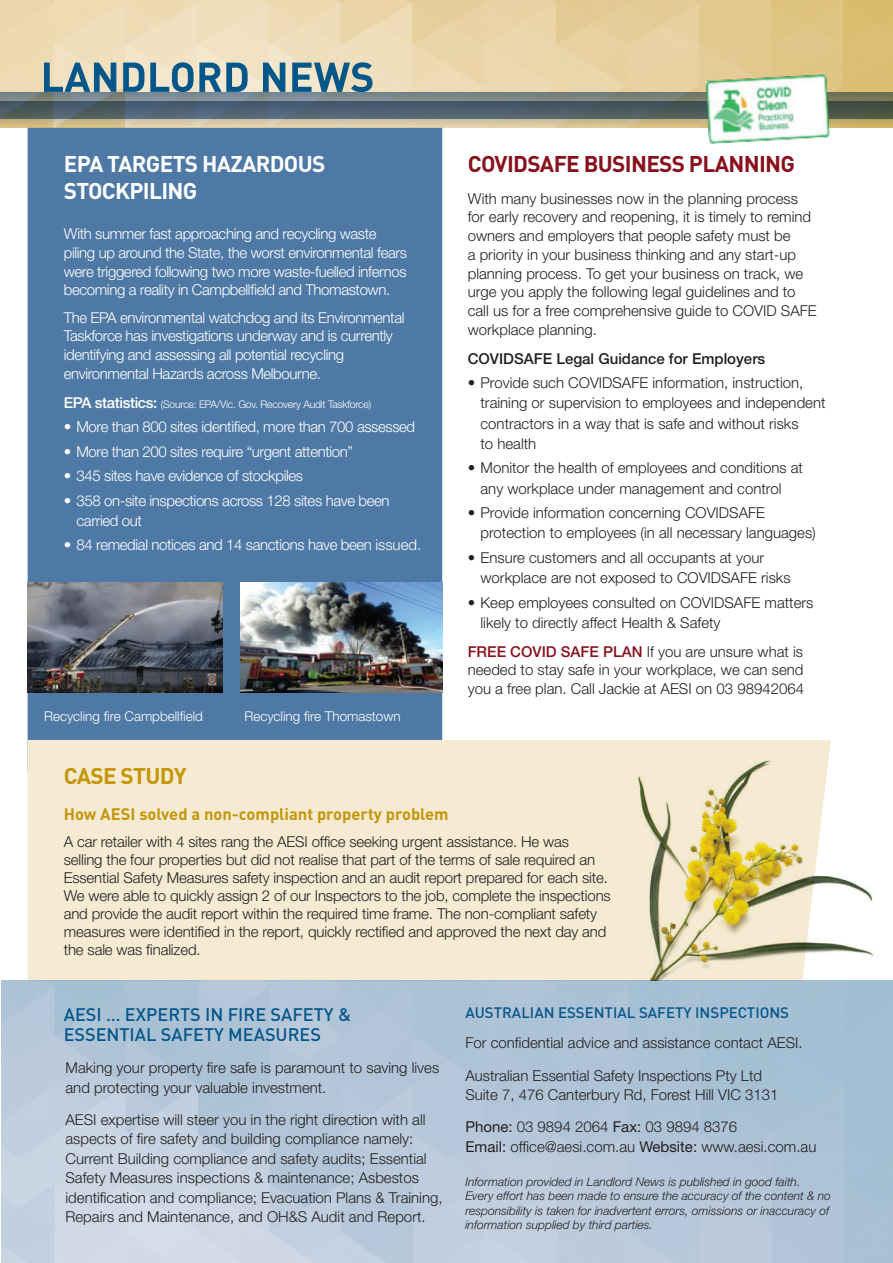
<style>
.page{position:relative;width:893px;height:1263px;background:#fff}
.page>*{position:absolute;margin:0;border:0;box-sizing:border-box;transform-origin:0 0}
.t1{font:700 22.5px/27px "DIN";letter-spacing:-.03em;color:#fff}
.t2{font:700 22.5px "DIN";letter-spacing:-.03em;color:#87111d}
.t3{font:700 22.5px "DIN";letter-spacing:-.03em;color:#c49608}
.t4{font:500 18px/20.2px "DIN";color:#055689}
.t5{font:700 16.5px "DIN";color:#c49608}
.t6{font:300 15px/18.8px "Helvetica Neue";color:#231f20}
.t7{font:300 15px/18.8px "Helvetica Neue";letter-spacing:-.025em;color:#fff}
.t8{font:500 15px "DIN";color:#055689}
.t9{font:500 15px "Helvetica Neue";color:#231f20}
.t10{font:300 13.5px "Helvetica Neue";color:#fff}
.t11{font:italic 300 12px/14.4px "Helvetica Neue";color:#231f20}
.t12{font:300 10.5px "Helvetica Neue";letter-spacing:-.025em;color:#fff}
.s1{font-weight:500;font-size:15px}
.s2{font-weight:500;color:#87111d}
.s3{font-weight:400}
</style>
<div class="page">
<div style="left:28px;top:128px;width:414px;height:612px;background:#4f79a5"></div>
<div style="left:28px;top:740px;width:595px;height:240px;background:#f5ebd3"></div>
<img style="left:0;top:0;width:893px;height:92px">
<svg style="left:0;top:92px;width:893px;height:36px"></svg>
<svg style="left:44px;top:62px;width:329px;height:30px"></svg>
<img style="left:1px;top:980px;width:892px;height:283px">
<img style="left:706px;top:74px;width:123px;height:70px">
<img style="left:28px;top:583px;width:195px;height:109px">
<img style="left:240px;top:583px;width:202px;height:109px">
<img style="left:623px;top:740px;width:251px;height:240px">
<h1 class="t1" style="left:64px;top:149px;width:263px">EPA TARGETS HAZARDOUS<br>STOCKPILING</h1>
<p class="t7" style="left:64px;top:224px;width:345px">With summer fast approaching and recycling waste piling up around the State, the worst environmental fears were triggered following two more waste-fuelled infernos becoming a reality in Campbellfield and Thomastown.</p>
<p class="t7" style="left:64px;top:307px;width:342px">The EPA environmental watchdog and its Environmental Taskforce has investigations underway and is currently identifying and assessing all potential recycling environmental Hazards across Melbourne.</p>
<p class="t12" style="left:64px;top:397px;width:309px"><span class="s1">EPA statistics:</span> (Source: EPA/Vic. Gov. Recovery Audit Taskforce)</p>
<p class="t7" style="left:64px;top:417px;width:353px">• More than 800 sites identified, more than 700 assessed</p>
<p class="t7" style="left:64px;top:441px;width:291px">• More than 200 sites require “urgent attention”</p>
<p class="t7" style="left:64px;top:466px;width:241px">• 345 sites have evidence of stockpiles</p>
<p class="t7" style="left:77px;top:490px;width:315px;line-height:20.2px;text-indent:-13px">• 358 on-site inspections across 128 sites have been carried out</p>
<p class="t7" style="left:64px;top:535px;width:359px">• 84 remedial notices and 14 sanctions have been issued.</p>
<p class="t10" style="left:44px;top:708px;width:161px">Recycling fire Campbellfield</p>
<p class="t10" style="left:244px;top:708px;width:158px">Recycling fire Thomastown</p>
<h1 class="t2" style="left:468px;top:149px;width:329px">COVIDSAFE BUSINESS PLANNING</h1>
<p class="t6" style="left:468px;top:188px;width:351px">With many businesses now in the planning process for early recovery and reopening, it is timely to remind owners and employers that people safety must be<br>a priority in your business thinking and any start-up planning process. To get your business on track, we urge you apply the following legal guidelines and to call us for a free comprehensive guide to COVID SAFE workplace planning.</p>
<p class="t9" style="left:468px;top:349px;width:299px">COVIDSAFE Legal Guidance for Employers</p>
<p class="t6" style="left:480px;top:372px;width:347px;line-height:20.2px;text-indent:-13px">• Provide such COVIDSAFE information, instruction, training or supervision to employees and independent contractors in a way that is safe and without risks<br>to health</p>
<p class="t6" style="left:468px;top:457px;width:337px;line-height:20.2px;text-align:center">• Monitor the health of employees and conditions at any workplace under management and control</p>
<p class="t6" style="left:480px;top:502px;width:337px;line-height:20.2px;text-indent:-13px">• Provide information concerning COVIDSAFE protection to employees (in all necessary languages)</p>
<p class="t6" style="left:480px;top:547px;width:312px;line-height:20.2px;text-indent:-13px">• Ensure customers and all occupants at your workplace are not exposed to COVIDSAFE risks</p>
<p class="t6" style="left:480px;top:592px;width:334px;line-height:20.2px;text-indent:-13px">• Keep employees consulted on COVIDSAFE matters likely to directly affect Health &amp; Safety</p>
<p class="t6" style="left:468px;top:641px;width:338px;text-align:justify"><span class="s2">FREE COVID SAFE PLAN</span> If you are unsure what is needed to stay safe in your workplace, we can send you a free plan. Call Jackie at AESI on 03 98942064</p>
<h1 class="t3" style="left:64px;top:761px;width:124px">CASE STUDY</h1>
<p class="t5" style="left:64px;top:803px;width:386px">How AESI solved a non-compliant property problem</p>
<p class="t6" style="left:64px;top:832px;width:548px;line-height:18px">A car retailer with 4 sites rang the AESI office seeking urgent assistance. He was selling the four properties but did not realise that part of the terms of sale required an Essential Safety Measures safety inspection and an audit report prepared for each site.<br>We were able to quickly assign 2 of our Inspectors to the job, complete the inspections and provide the audit report within the required time frame. The non-compliant safety measures were identified in the report, quickly rectified and approved the next day and the sale was finalized.</p>
<p class="t4" style="left:64px;top:1003px;width:289px">AESI … EXPERTS IN FIRE SAFETY &amp;<br>ESSENTIAL SAFETY MEASURES</p>
<p class="t8" style="left:465px;top:1003px;width:325px">AUSTRALIAN ESSENTIAL SAFETY INSPECTIONS</p>
<p class="t6" style="left:66px;top:1058px;width:375px;line-height:19.5px">Making your property fire safe is paramount to saving lives and protecting your valuable investment.</p>
<p class="t6" style="left:66px;top:1109px;width:379px;line-height:19.5px">AESI expertise will steer you in the right direction with all aspects of fire safety and building compliance namely:<br>Current Building compliance and safety audits; Essential Safety Measures inspections &amp; maintenance; Asbestos identification and compliance; Evacuation Plans &amp; Training, Repairs and Maintenance, and OH&amp;S Audit and Report.</p>
<p class="t6" style="left:465px;top:1026px;width:339px;line-height:32.2px">For confidential advice and assistance contact AESI.<br>Australian Essential Safety Inspections Pty Ltd</p>
<p class="t6" style="left:465px;top:1078px;width:315px;line-height:32.2px">Suite 7, 476 Canterbury Rd, Forest Hill VIC 3131<br><span class="s3">Phone:</span> 03 9894 2064 <span class="s3">Fax:</span> 03 9894 8376</p>
<p class="t6" style="left:465px;top:1137px;width:352px"><span class="s3">Email:</span> office@aesi.com.au <span class="s3">Website:</span> www.aesi.com.au</p>
<p class="t11" style="left:465px;top:1174px;width:367px">Information provided in Landlord News is published in good faith.<br>Every effort has been made to ensure the accuracy of the content &amp; no responsibility is taken for inadvertent errors, omissions or inaccuracy of information supplied by third parties.</p>
</div>
